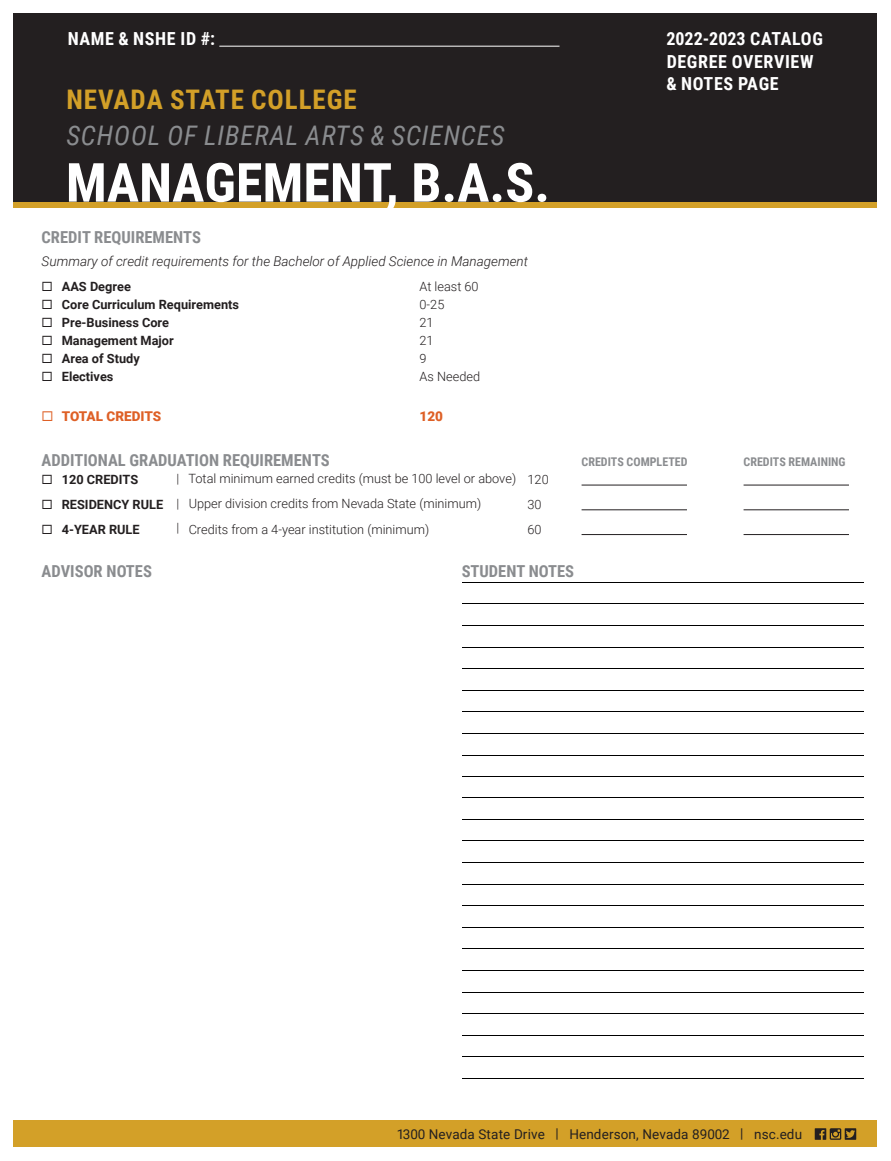
<style>
.page{position:relative;width:891px;height:1161px;background:#fff}
.page>*{position:absolute;margin:0;border:0;box-sizing:border-box;transform-origin:0 0}
.t1{font:700 54px "Roboto Condensed";color:#fff}
.t2{font:italic 27px "Roboto Condensed";letter-spacing:.035em;color:#8a8c8f}
.t3{font:700 27px "Roboto Condensed";letter-spacing:.035em;color:#d3a028}
.t4{font:700 18px "Roboto Condensed";letter-spacing:.035em;color:#fff}
.t5{font:700 18px "Roboto Condensed";color:#fff}
.t6{font:700 16.5px "Roboto Condensed";color:#8a8c8f}
.t7{font:italic 300 13.5px "Roboto";color:#231f20}
.t8{font:13.5px "Roboto";letter-spacing:.01em;color:#231f20}
.t9{font:900 13.5px "Roboto";color:#de6026}
.t10{font:300 12.75px "Roboto";color:#231f20}
.t11{font:700 12.75px "Roboto";color:#231f20}
.t12{font:700 12px "Roboto Condensed";color:#8a8c8f}
.s1{font-weight:700}
</style>
<div class="page">
<div style="left:14px;top:1120px;width:864px;height:28px;background:#d3a028"></div>
<div style="left:14px;top:202px;width:864px;height:6px;background:#d3a028"></div>
<svg style="left:845px;top:1128px;width:11px;height:12px"></svg>
<svg style="left:815px;top:1128px;width:40px;height:12px"></svg>
<hr style="left:582px;top:485px;width:105px;height:1px;background:#231f20">
<hr style="left:744px;top:485px;width:105px;height:1px;background:#231f20">
<hr style="left:582px;top:510px;width:105px;height:1px;background:#231f20">
<hr style="left:744px;top:510px;width:105px;height:1px;background:#231f20">
<hr style="left:582px;top:534px;width:105px;height:1px;background:#231f20">
<hr style="left:744px;top:534px;width:105px;height:1px;background:#231f20">
<div style="left:14px;top:14px;width:864px;height:188px;background:#231f20"></div>
<hr style="left:219px;top:46px;width:341px;height:1px;background:#fff">
<hr style="left:462px;top:582px;width:402px;height:1px;background:#000">
<hr style="left:462px;top:604px;width:402px;height:1px;background:#000">
<hr style="left:462px;top:625px;width:401px;height:1px;background:#000">
<hr style="left:462px;top:647px;width:401px;height:1px;background:#000">
<hr style="left:462px;top:669px;width:402px;height:1px;background:#000">
<hr style="left:462px;top:690px;width:402px;height:1px;background:#000">
<hr style="left:462px;top:712px;width:401px;height:1px;background:#000">
<hr style="left:462px;top:733px;width:401px;height:1px;background:#000">
<hr style="left:462px;top:755px;width:402px;height:1px;background:#000">
<hr style="left:462px;top:777px;width:402px;height:1px;background:#000">
<hr style="left:462px;top:798px;width:401px;height:1px;background:#000">
<hr style="left:462px;top:819px;width:401px;height:1px;background:#000">
<hr style="left:462px;top:841px;width:402px;height:1px;background:#000">
<hr style="left:462px;top:862px;width:402px;height:1px;background:#000">
<hr style="left:462px;top:884px;width:401px;height:1px;background:#000">
<hr style="left:462px;top:906px;width:401px;height:1px;background:#000">
<hr style="left:462px;top:927px;width:402px;height:1px;background:#000">
<hr style="left:462px;top:949px;width:402px;height:1px;background:#000">
<hr style="left:462px;top:970px;width:401px;height:1px;background:#000">
<hr style="left:462px;top:992px;width:401px;height:1px;background:#000">
<hr style="left:462px;top:1014px;width:401px;height:1px;background:#000">
<hr style="left:462px;top:1035px;width:402px;height:1px;background:#000">
<hr style="left:462px;top:1057px;width:402px;height:1px;background:#000">
<hr style="left:462px;top:1078px;width:401px;height:1px;background:#000">
<p class="t4" style="left:68px;top:26px;width:149px">NAME &amp; NSHE ID #:</p>
<p class="t5" style="left:666px;top:26px;width:158px">2022-2023 CATALOG</p>
<p class="t4" style="left:667px;top:49px;width:148px">DEGREE OVERVIEW</p>
<p class="t4" style="left:666px;top:71px;width:114px">&amp; NOTES PAGE</p>
<p class="t3" style="left:66px;top:80px;width:292px">NEVADA STATE COLLEGE</p>
<p class="t2" style="left:66px;top:116px;width:440px">SCHOOL OF LIBERAL ARTS &amp; SCIENCES</p>
<p class="t1" style="left:66px;top:145px;width:486px">MANAGEMENT, B.A.S.</p>
<p class="t6" style="left:42px;top:226px;width:161px">CREDIT REQUIREMENTS</p>
<p class="t7" style="left:42px;top:252px;width:488px">Summary of credit requirements for the Bachelor of Applied Science in Management</p>
<p class="t11" style="left:62px;top:277px;width:71px">AAS Degree</p>
<p class="t10" style="left:420px;top:277px;width:61px">At least 60</p>
<p class="t11" style="left:62px;top:295px;width:179px">Core Curriculum Requirements</p>
<p class="t10" style="left:420px;top:295px;width:26px">0-25</p>
<p class="t11" style="left:62px;top:313px;width:109px">Pre-Business Core</p>
<p class="t10" style="left:420px;top:313px;width:16px">21</p>
<p class="t11" style="left:62px;top:331px;width:113px">Management Major</p>
<p class="t10" style="left:420px;top:331px;width:16px">21</p>
<p class="t11" style="left:62px;top:349px;width:79px">Area of Study</p>
<p class="t10" style="left:420px;top:349px;width:9px">9</p>
<p class="t11" style="left:62px;top:367px;width:53px">Electives</p>
<p class="t10" style="left:420px;top:367px;width:62px">As Needed</p>
<p class="t9" style="left:62px;top:407px;width:101px">TOTAL CREDITS</p>
<p class="t9" style="left:420px;top:407px;width:25px">120</p>
<p class="t6" style="left:42px;top:449px;width:290px">ADDITIONAL GRADUATION REQUIREMENTS</p>
<p class="t12" style="left:582px;top:453px;width:108px">CREDITS COMPLETED</p>
<p class="t12" style="left:744px;top:453px;width:104px">CREDITS REMAINING</p>
<p class="t11" style="left:62px;top:471px;width:78px">120 CREDITS</p>
<p class="t10" style="left:177px;top:469px;width:374px">| Total minimum earned credits (must be 100 level or above) 120</p>
<p class="t10" style="left:62px;top:494px;width:421px"><span class="s1">RESIDENCY RULE</span> | Upper division credits from Nevada State (minimum)</p>
<p class="t10" style="left:528px;top:495px;width:16px">30</p>
<p class="t11" style="left:62px;top:520px;width:79px">4-YEAR RULE</p>
<p class="t10" style="left:177px;top:520px;width:254px">| Credits from a 4-year institution (minimum)</p>
<p class="t10" style="left:528px;top:520px;width:16px">60</p>
<p class="t6" style="left:42px;top:560px;width:112px">ADVISOR NOTES</p>
<p class="t6" style="left:462px;top:560px;width:114px">STUDENT NOTES</p>
<p class="t8" style="left:397px;top:1125px;width:407px">1300 Nevada State Drive | Henderson, Nevada 89002 | nsc.edu</p>
</div>
